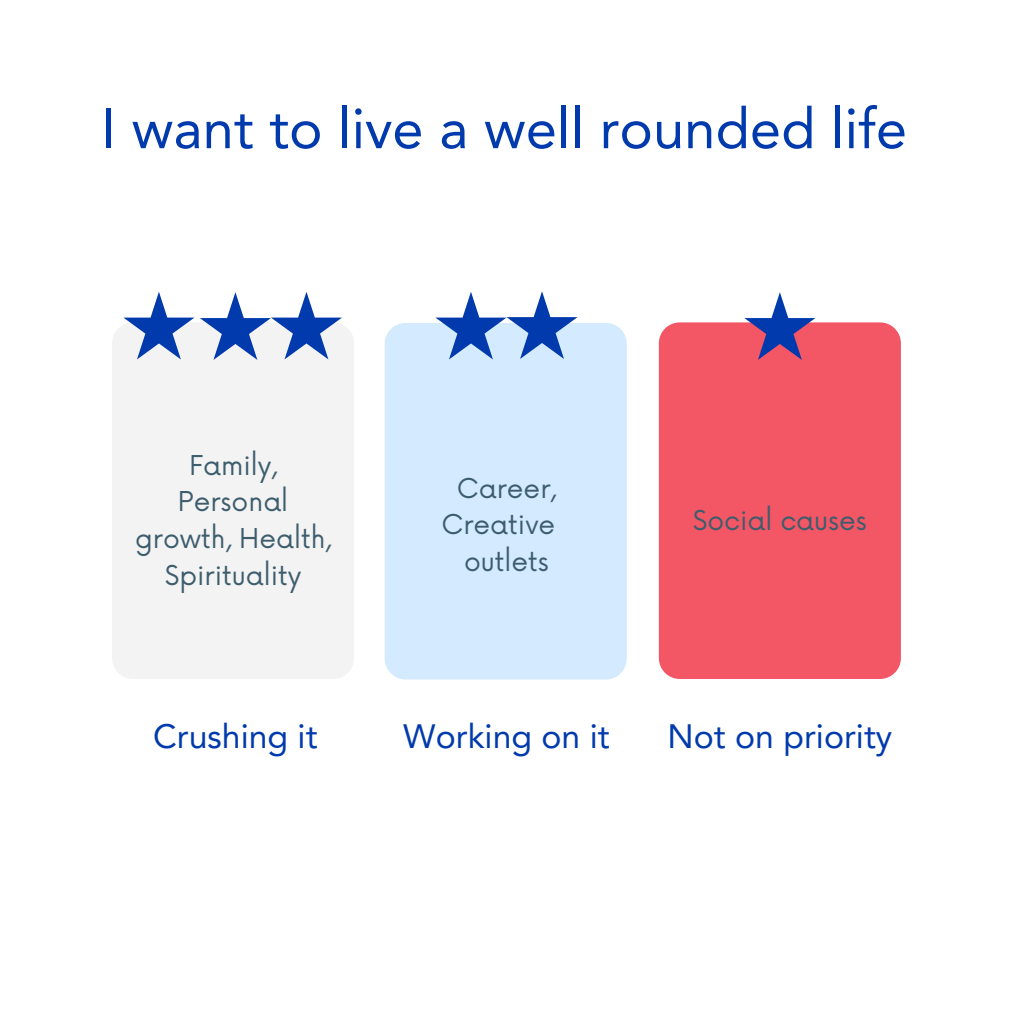
<style>
.page{position:relative;width:1013px;height:1013px;background:#fff}
.page>*{position:absolute;margin:0;border:0;box-sizing:border-box;transform-origin:0 0}
.t1{font:56.25px "Avenir LT Pro";color:#003aac}
.t2{font:33.75px "Avenir LT Pro";color:#003aac}
.t3{font:26.62px/36.5px "Now";color:#3d5d6d;text-align:center}
</style>
<div class="page">
<div style="left:385px;top:323px;width:241px;height:356px;background:#d3eaff;border-radius:21px"></div>
<div style="left:659px;top:322px;width:241px;height:357px;background:#f35665;border-radius:21px"></div>
<div style="left:112px;top:322px;width:242px;height:357px;background:#f3f3f3;border-radius:21px"></div>
<svg style="left:123px;top:292px;width:71px;height:67px"></svg>
<svg style="left:200px;top:292px;width:142px;height:68px"></svg>
<svg style="left:435px;top:291px;width:142px;height:68px"></svg>
<svg style="left:744px;top:292px;width:71px;height:68px"></svg>
<p class="t1" style="left:101px;top:106px;width:807px">I want to live a well rounded life</p>
<p class="t3" style="left:135px;top:448px;width:197px">Family,<br>Personal growth, Health,<br>Spirituality</p>
<p class="t3" style="left:441px;top:471px;width:116px">Career,<br>Creative outlets</p>
<p class="t3" style="left:692px;top:503px;width:176px">Social causes</p>
<p class="t2" style="left:153px;top:722px;width:166px">Crushing it</p>
<p class="t2" style="left:403px;top:722px;width:208px">Working on it</p>
<p class="t2" style="left:667px;top:722px;width:226px">Not on priority</p>
</div>
